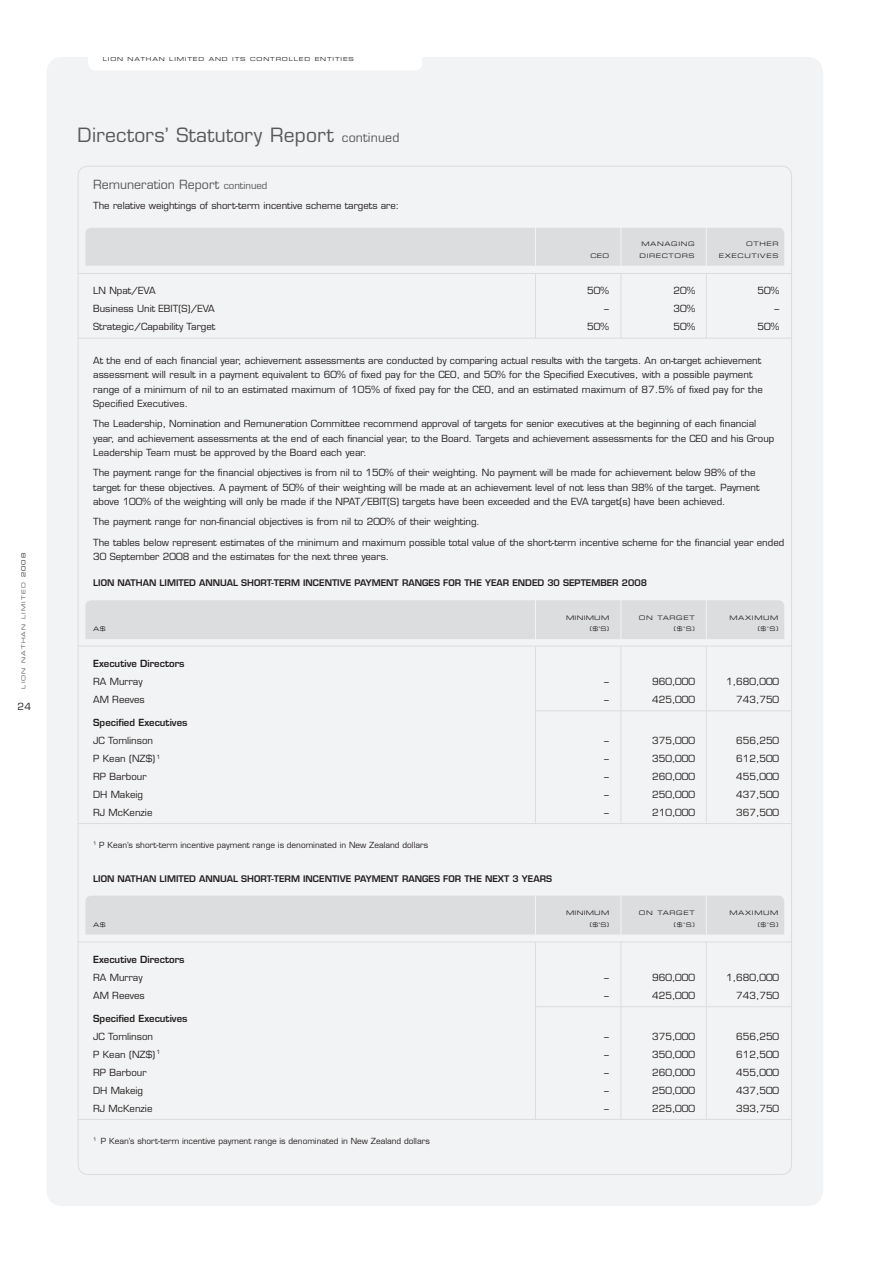
<style>
.page{position:relative;width:893px;height:1263px;background:#fff}
.page>*{position:absolute;margin:0;border:0;box-sizing:border-box;transform-origin:0 0}
.t1{font:19.2px "Eurostile";letter-spacing:.015em;color:#57585a}
.t2{font:12.3px "Eurostile";color:#57585a}
.t3{font:9.6px/14.4px "Eurostile";color:#231f20}
.t4{font:600 9.6px "Eurostile";color:#231f20}
.t5{font:600 8.85px "Eurostile";color:#231f20}
.t6{font:8.25px "Eurostile";color:#231f20}
.t7{font:6.15px/11.7px "Eurostile Extended Two";letter-spacing:.1em;color:#231f20;text-align:right}
.t8{font:6.15px/11.7px "Eurostile Extended Two";letter-spacing:.05em;color:#231f20;text-align:right}
.t9{font:5.55px "Eurostile Extended Two";letter-spacing:.15em;color:#231f20}
.t10{font:5.55px "Eurostile Extended Two";letter-spacing:.2em;color:#57585a}
.s1{color:#231f20}
.s2{font-size:12.3px}
.s3{font-size:9.6px}
</style>
<div class="page">
<div style="left:47px;top:57px;width:776px;height:1149px;background:#f2f3f4"></div>
<div style="left:85px;top:228px;width:699px;height:38px;background:#dcdddf"></div>
<div style="left:85px;top:600px;width:699px;height:39px;background:#dcdddf"></div>
<div style="left:85px;top:896px;width:699px;height:38px;background:#dcdddf"></div>
<hr style="left:535px;top:273px;width:1px;height:65px;background:#dcdddf">
<hr style="left:620px;top:273px;width:1px;height:65px;background:#dcdddf">
<hr style="left:706px;top:273px;width:1px;height:65px;background:#dcdddf">
<hr style="left:535px;top:227px;width:1px;height:39px;background:#f2f3f4">
<hr style="left:620px;top:227px;width:1px;height:39px;background:#f2f3f4">
<hr style="left:706px;top:227px;width:1px;height:39px;background:#f2f3f4">
<hr style="left:535px;top:647px;width:1px;height:176px;background:#dcdddf">
<hr style="left:620px;top:647px;width:1px;height:176px;background:#dcdddf">
<hr style="left:706px;top:647px;width:1px;height:176px;background:#dcdddf">
<hr style="left:535px;top:600px;width:1px;height:39px;background:#f2f3f4">
<hr style="left:620px;top:600px;width:1px;height:39px;background:#f2f3f4">
<hr style="left:706px;top:600px;width:1px;height:39px;background:#f2f3f4">
<hr style="left:535px;top:942px;width:1px;height:178px;background:#dcdddf">
<hr style="left:620px;top:942px;width:1px;height:178px;background:#dcdddf">
<hr style="left:706px;top:942px;width:1px;height:178px;background:#dcdddf">
<hr style="left:535px;top:896px;width:1px;height:38px;background:#f2f3f4">
<hr style="left:620px;top:896px;width:1px;height:38px;background:#f2f3f4">
<hr style="left:706px;top:896px;width:1px;height:38px;background:#f2f3f4">
<hr style="left:78px;top:273px;width:714px;height:1px;background:#dcdddf">
<hr style="left:78px;top:338px;width:714px;height:1px;background:#dcdddf">
<hr style="left:78px;top:646px;width:714px;height:1px;background:#dcdddf">
<hr style="left:536px;top:710px;width:256px;height:1px;background:#dcdddf">
<hr style="left:78px;top:823px;width:714px;height:1px;background:#dcdddf">
<hr style="left:78px;top:942px;width:714px;height:1px;background:#dcdddf">
<hr style="left:536px;top:1006px;width:256px;height:1px;background:#dcdddf">
<hr style="left:78px;top:1119px;width:714px;height:1px;background:#dcdddf">
<p class="t10" style="left:21px;top:689px;width:137px;rotate:-90deg">LION NATHAN LIMITED <span class="s1">2008</span></p>
<p class="t3" style="left:18px;top:700px;width:15px">24</p>
<p class="t9" style="left:103px;top:57px;width:253px">LION NATHAN LIMITED AND ITS CONTROLLED ENTITIES</p>
<h1 class="t1" style="left:78px;top:128px;width:323px">Directors’ Statutory Report <span class="s2">continued</span></h1>
<p class="t2" style="left:93px;top:180px;width:176px">Remuneration Report <span class="s3">continued</span></p>
<p class="t3" style="left:93px;top:200px;width:308px">The relative weightings of short-term incentive scheme targets are:</p>
<p class="t7" style="left:590px;top:250px;width:20px">CEO</p>
<p class="t7" style="left:639px;top:239px;width:57px;text-align:left">MANAGING<br>DIRECTORS</p>
<p class="t7" style="left:719px;top:239px;width:61px">OTHER<br>EXECUTIVES</p>
<p class="t3" style="left:93px;top:285px;width:64px">LN Npat/EVA</p>
<p class="t3" style="left:587px;top:285px;width:23px">50%</p>
<p class="t3" style="left:673px;top:285px;width:23px">20%</p>
<p class="t3" style="left:757px;top:285px;width:23px">50%</p>
<p class="t3" style="left:93px;top:303px;width:123px">Business Unit EBIT(S)/EVA</p>
<p class="t3" style="left:604px;top:303px;width:6px">–</p>
<p class="t3" style="left:673px;top:303px;width:23px">30%</p>
<p class="t3" style="left:774px;top:303px;width:6px">–</p>
<p class="t3" style="left:93px;top:321px;width:124px">Strategic/Capability Target</p>
<p class="t3" style="left:587px;top:321px;width:23px">50%</p>
<p class="t3" style="left:673px;top:321px;width:23px">50%</p>
<p class="t3" style="left:757px;top:321px;width:23px">50%</p>
<p class="t3" style="left:93px;top:354px;width:671px">At the end of each financial year, achievement assessments are conducted by comparing actual results with the targets. An on-target achievement assessment will result in a payment equivalent to 60% of fixed pay for the CEO, and 50% for the Specified Executives, with a possible payment range of a minimum of nil to an estimated maximum of 105% of fixed pay for the CEO, and an estimated maximum of 87.5% of fixed pay for the Specified Executives.</p>
<p class="t3" style="left:93px;top:418px;width:682px">The Leadership, Nomination and Remuneration Committee recommend approval of targets for senior executives at the beginning of each financial year, and achievement assessments at the end of each financial year, to the Board. Targets and achievement assessments for the CEO and his Group<br>Leadership Team must be approved by the Board each year.</p>
<p class="t3" style="left:93px;top:467px;width:668px">The payment range for the financial objectives is from nil to 150% of their weighting. No payment will be made for achievement below 98% of the target for these objectives. A payment of 50% of their weighting will be made at an achievement level of not less than 98% of the target. Payment above 100% of the weighting will only be made if the NPAT/EBIT(S) targets have been exceeded and the EVA target(s) have been achieved.</p>
<p class="t3" style="left:93px;top:513px;width:692px;line-height:20.2px">The payment range for non-financial objectives is from nil to 200% of their weighting.<br>The tables below represent estimates of the minimum and maximum possible total value of the short-term incentive scheme for the financial year ended</p>
<p class="t3" style="left:93px;top:550px;width:297px">30 September 2008 and the estimates for the next three years.</p>
<p class="t5" style="left:93px;top:579px;width:555px">LION NATHAN LIMITED ANNUAL SHORT-TERM INCENTIVE PAYMENT RANGES FOR THE YEAR ENDED 30 SEPTEMBER 2008</p>
<p class="t7" style="left:93px;top:624px;width:14px">A$</p>
<p class="t8" style="left:566px;top:612px;width:45px">MINIMUM ($’S)</p>
<p class="t7" style="left:639px;top:612px;width:57px">ON TARGET ($’S)</p>
<p class="t7" style="left:729px;top:612px;width:51px">MAXIMUM ($’S)</p>
<p class="t4" style="left:93px;top:660px;width:93px">Executive Directors</p>
<p class="t3" style="left:93px;top:675px;width:51px">RA Murray</p>
<p class="t3" style="left:604px;top:675px;width:6px">–</p>
<p class="t3" style="left:652px;top:675px;width:44px">960,000</p>
<p class="t3" style="left:726px;top:675px;width:54px">1,680,000</p>
<p class="t3" style="left:93px;top:693px;width:53px">AM Reeves</p>
<p class="t3" style="left:604px;top:693px;width:6px">–</p>
<p class="t3" style="left:652px;top:693px;width:44px">425,000</p>
<p class="t3" style="left:736px;top:693px;width:44px">743,750</p>
<p class="t4" style="left:93px;top:719px;width:96px">Specified Executives</p>
<p class="t3" style="left:93px;top:734px;width:61px">JC Tomlinson</p>
<p class="t3" style="left:604px;top:734px;width:6px">–</p>
<p class="t3" style="left:652px;top:734px;width:44px">375,000</p>
<p class="t3" style="left:736px;top:734px;width:44px">656,250</p>
<p class="t3" style="left:93px;top:752px;width:69px">P Kean (NZ$) <sup>1</sup></p>
<p class="t3" style="left:604px;top:752px;width:6px">–</p>
<p class="t3" style="left:652px;top:752px;width:44px">350,000</p>
<p class="t3" style="left:736px;top:752px;width:44px">612,500</p>
<p class="t3" style="left:93px;top:770px;width:55px">RP Barbour</p>
<p class="t3" style="left:604px;top:770px;width:6px">–</p>
<p class="t3" style="left:652px;top:770px;width:44px">260,000</p>
<p class="t3" style="left:736px;top:770px;width:44px">455,000</p>
<p class="t3" style="left:93px;top:788px;width:51px">DH Makeig</p>
<p class="t3" style="left:604px;top:788px;width:6px">–</p>
<p class="t3" style="left:652px;top:788px;width:44px">250,000</p>
<p class="t3" style="left:736px;top:788px;width:44px">437,500</p>
<p class="t3" style="left:93px;top:806px;width:61px">RJ McKenzie</p>
<p class="t3" style="left:604px;top:806px;width:6px">–</p>
<p class="t3" style="left:652px;top:806px;width:44px">210,000</p>
<p class="t3" style="left:736px;top:806px;width:44px">367,500</p>
<p class="t6" style="left:93px;top:842px;width:336px"><sup>1</sup> P Kean’s short-term incentive payment range is denominated in New Zealand dollars</p>
<p class="t5" style="left:93px;top:875px;width:460px">LION NATHAN LIMITED ANNUAL SHORT-TERM INCENTIVE PAYMENT RANGES FOR THE NEXT 3 YEARS</p>
<p class="t7" style="left:93px;top:919px;width:14px">A$</p>
<p class="t8" style="left:566px;top:908px;width:45px">MINIMUM ($’S)</p>
<p class="t7" style="left:639px;top:908px;width:57px">ON TARGET ($’S)</p>
<p class="t7" style="left:729px;top:908px;width:51px">MAXIMUM ($’S)</p>
<p class="t4" style="left:93px;top:956px;width:93px">Executive Directors</p>
<p class="t3" style="left:93px;top:971px;width:51px">RA Murray</p>
<p class="t3" style="left:604px;top:971px;width:6px">–</p>
<p class="t3" style="left:652px;top:971px;width:44px">960,000</p>
<p class="t3" style="left:726px;top:971px;width:54px">1,680,000</p>
<p class="t3" style="left:93px;top:989px;width:53px">AM Reeves</p>
<p class="t3" style="left:604px;top:989px;width:6px">–</p>
<p class="t3" style="left:652px;top:989px;width:44px">425,000</p>
<p class="t3" style="left:736px;top:989px;width:44px">743,750</p>
<p class="t4" style="left:93px;top:1014px;width:96px">Specified Executives</p>
<p class="t3" style="left:93px;top:1030px;width:61px">JC Tomlinson</p>
<p class="t3" style="left:604px;top:1030px;width:6px">–</p>
<p class="t3" style="left:652px;top:1030px;width:44px">375,000</p>
<p class="t3" style="left:736px;top:1030px;width:44px">656,250</p>
<p class="t3" style="left:93px;top:1048px;width:69px">P Kean (NZ$) <sup>1</sup></p>
<p class="t3" style="left:604px;top:1048px;width:6px">–</p>
<p class="t3" style="left:652px;top:1048px;width:44px">350,000</p>
<p class="t3" style="left:736px;top:1048px;width:44px">612,500</p>
<p class="t3" style="left:93px;top:1066px;width:55px">RP Barbour</p>
<p class="t3" style="left:604px;top:1066px;width:6px">–</p>
<p class="t3" style="left:652px;top:1066px;width:44px">260,000</p>
<p class="t3" style="left:736px;top:1066px;width:44px">455,000</p>
<p class="t3" style="left:93px;top:1084px;width:51px">DH Makeig</p>
<p class="t3" style="left:604px;top:1084px;width:6px">–</p>
<p class="t3" style="left:652px;top:1084px;width:44px">250,000</p>
<p class="t3" style="left:736px;top:1084px;width:44px">437,500</p>
<p class="t3" style="left:93px;top:1102px;width:61px">RJ McKenzie</p>
<p class="t3" style="left:604px;top:1102px;width:6px">–</p>
<p class="t3" style="left:652px;top:1102px;width:44px">225,000</p>
<p class="t3" style="left:736px;top:1102px;width:44px">393,750</p>
<p class="t6" style="left:93px;top:1138px;width:338px"><sup>1</sup> P Kean’s short-term incentive payment range is denominated in New Zealand dollars</p>
</div>
